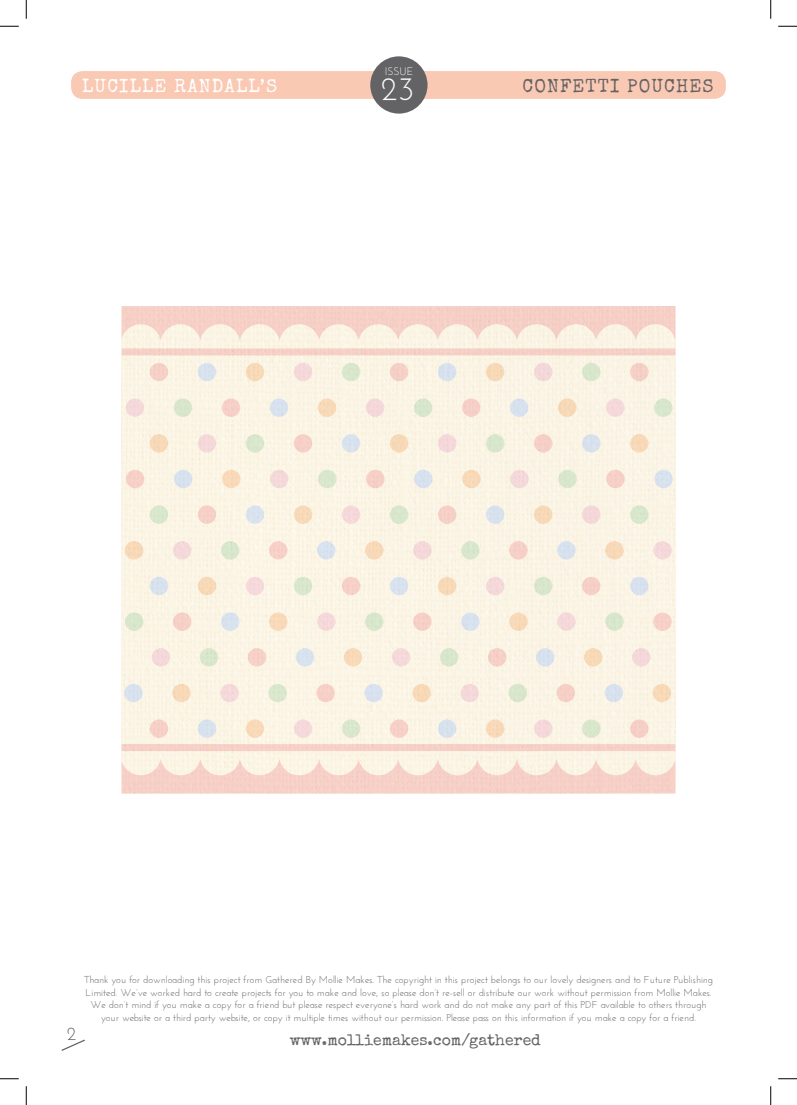
<style>
.page{position:relative;width:797px;height:1105px;background:#fff}
.page>*{position:absolute;margin:0;border:0;box-sizing:border-box;transform-origin:0 0}
.t1{font:33px "Josefin Sans";color:#fff}
.Crafter_name{font:18.75px "Special Elite";letter-spacing:.06em;color:#fff}
.Crafter_name-2{font:18.75px "Special Elite";letter-spacing:.06em;color:#636366}
.t2{font:18.75px "Josefin Sans";color:#636366}
.t3{font:15.75px "Special Elite";color:#636366}
.t4{font:11px "Josefin Sans";color:#fff}
.t5{font:10px/12.5px "Josefin Sans";color:#636366;text-align:center}
</style>
<div class="page">
<div style="left:71px;top:71px;width:654px;height:28px;background:#f9c9b3;border-radius:11px"></div>
<div style="left:370px;top:56px;width:57px;height:58px;background:#636366;border-radius:50%"></div>
<svg style="left:61px;top:1039px;width:24px;height:12px"></svg>
<img style="left:122px;top:306px;width:553px;height:487px">
<svg style="left:0;top:25px;width:19px;height:2px"></svg>
<svg style="left:778px;top:25px;width:19px;height:2px"></svg>
<svg style="left:0;top:1078px;width:19px;height:1px"></svg>
<svg style="left:778px;top:1078px;width:19px;height:1px"></svg>
<svg style="left:25px;top:0;width:2px;height:19px"></svg>
<svg style="left:25px;top:1086px;width:2px;height:19px"></svg>
<svg style="left:770px;top:0;width:1px;height:19px"></svg>
<svg style="left:770px;top:1086px;width:1px;height:19px"></svg>
<p class="t4" style="left:385px;top:64px;width:30px">ISSUE</p>
<p class="t1" style="left:381px;top:68px;width:35px">23</p>
<p class="Crafter_name" style="left:82px;top:74px;width:196px">LUCILLE RANDALL’S</p>
<p class="Crafter_name-2" style="left:522px;top:74px;width:193px">CONFETTI POUCHES</p>
<p class="Crafter_name" style="left:82px;top:74px;width:101px">DES GN R</p>
<p class="Crafter_name-2" style="left:640px;top:74px;width:75px">ROJECT</p>
<p class="t2" style="left:67px;top:1021px;width:11px">2</p>
<p class="t5" style="left:84px;top:973px;width:630px">Thank you for downloading this project from Gathered By Mollie Makes. The copyright in this project belongs to our lovely designers and to Future Publishing Limited. We’ve worked hard to create projects for you to make and love, so please don’t re-sell or distribute our work without permission from Mollie Makes.<br>We don’t mind if you make a copy for a friend but please respect everyone’s hard work and do not make any part of this PDF available to others through your website or a third party website, or copy it multiple times without our permission. Please pass on this information if you make a copy for a friend.</p>
<p class="t3" style="left:290px;top:1030px;width:252px">www.molliemakes.com/gathered</p>
</div>
